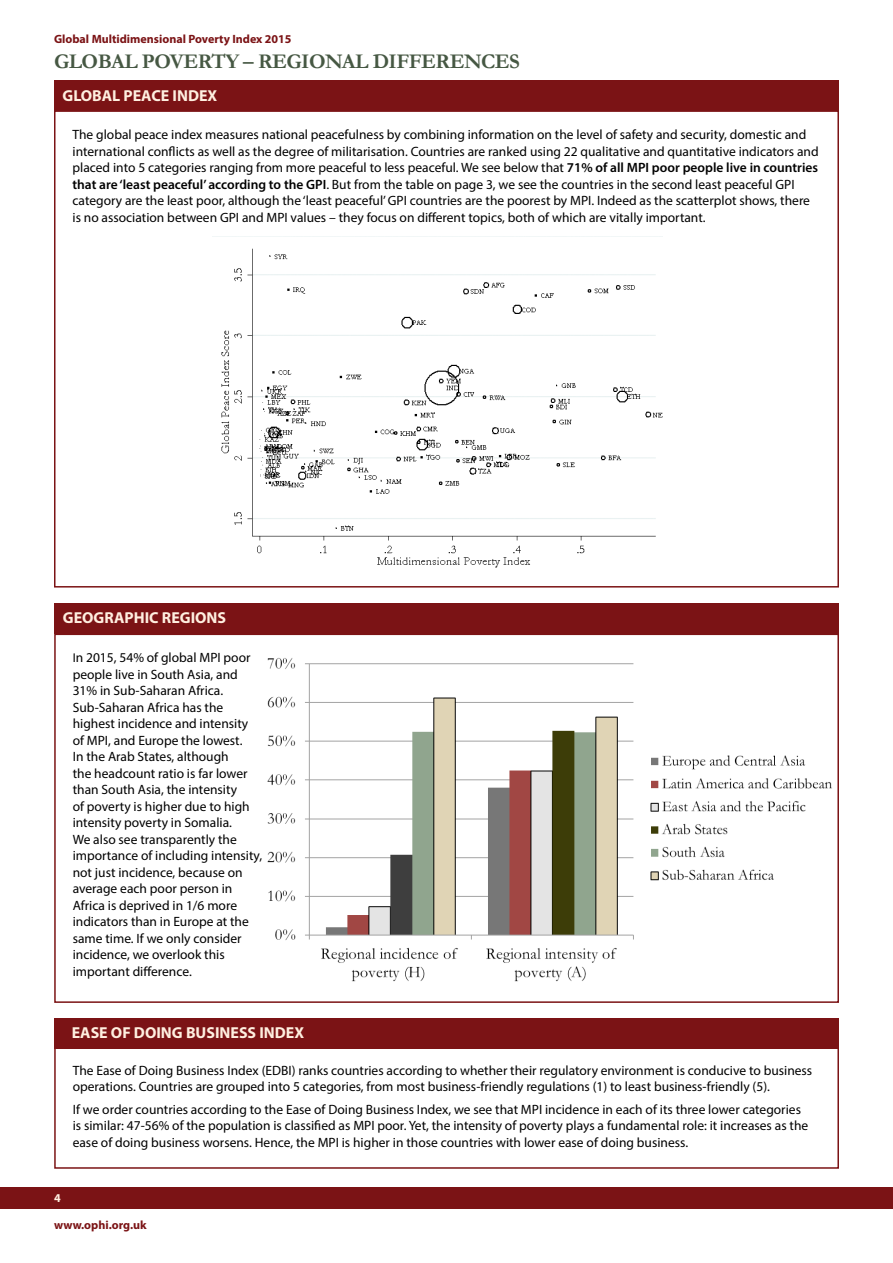
<style>
.page{position:relative;width:893px;height:1263px;background:#fff}
.page>*{position:absolute;margin:0;border:0;box-sizing:border-box;transform-origin:0 0}
.t1{font:700 21px "Garamond";letter-spacing:-.025em;color:#465843}
.t2{font:700 15.9px "Myriad Pro";color:#ffefe0}
.t3{font:13.5px/16.5px "Myriad Pro";color:#000}
.t4{font:700 12px "Myriad Pro";color:#7b1315}
.t5{font:700 12px "Myriad Pro";color:#ffefe0}
.s1{font-weight:600}
.s2{font-size:12.75px}
</style>
<div class="page">
<div style="left:0;top:1187px;width:893px;height:22px;background:#7b1315"></div>
<div style="left:54px;top:633px;width:785px;height:370px;border:2px solid #7b1315"></div>
<img style="left:267px;top:657px;width:565px;height:325px">
<div style="left:54px;top:80px;width:785px;height:31px;background:#7b1315"></div>
<img style="left:221px;top:248px;width:442px;height:320px">
<div style="left:54px;top:603px;width:785px;height:31px;background:#7b1315"></div>
<div style="left:54px;top:1046px;width:785px;height:123px;border:2px solid #7b1315"></div>
<div style="left:55px;top:1018px;width:784px;height:30px;background:#7b1315"></div>
<p class="t4" style="left:54px;top:31px;width:239px">Global Multidimensional Poverty Index 2015</p>
<h1 class="t1" style="left:54px;top:49px;width:467px">GLOBAL POVERTY – REGIONAL DIFFERENCES</h1>
<p class="t2" style="left:63px;top:85px;width:156px">GLOBAL PEACE INDEX</p>
<p class="t3" style="left:73px;top:126px;width:748px">The global peace index measures national peacefulness by combining information on the level of safety and security, domestic and international conflicts as well as the degree of militarisation. Countries are ranked using 22 qualitative and quantitative indicators and placed into 5 categories ranging from more peaceful to less peaceful. We see below that <span class="s1">71% of all MPI poor people live in countries that are ‘least peaceful’ according to the GPI</span>. But from the table on page 3, we see the countries in the second least peaceful GPI category are the least poor, although the ‘least peaceful’ GPI countries are the poorest by MPI. Indeed as the scatterplot shows, there is no association between GPI and MPI values – they focus on different topics, both of which are vitally important.</p>
<p class="t2" style="left:63px;top:608px;width:165px">GEOGRAPHIC REGIONS</p>
<p class="t3" style="left:73px;top:649px;width:191px"><span class="s2">I</span>n 2015, 54% of global MPI poor people live in South Asia, and<br>31% in Sub-Saharan Africa.<br>Sub-Saharan Africa has the highest incidence and intensity of MPI, and Europe the lowest.<br>In the Arab States, although<br>the headcount ratio is far lower than South Asia, the intensity<br>of poverty is higher due to high intensity poverty in Somalia.<br>We also see transparently the importance of including intensity, not just incidence, because on average each poor person in<br>Africa is deprived in 1/6 more indicators than in Europe at the same time. If we only consider incidence, we overlook this important difference.</p>
<p class="t2" style="left:72px;top:1023px;width:234px">EASE OF DOING BUSINESS INDEX</p>
<p class="t3" style="left:73px;top:1061px;width:741px">The Ease of Doing Business Index (EDBI) ranks countries according to whether their regulatory environment is conducive to business operations. Countries are grouped into 5 categories, from most business-friendly regulations (1) to least business-friendly (5).</p>
<p class="t3" style="left:73px;top:1101px;width:737px">If we order countries according to the Ease of Doing Business Index, we see that MPI incidence in each of its three lower categories is similar: 47-56% of the population is classified as MPI poor. Yet, the intensity of poverty plays a fundamental role: it increases as the ease of doing business worsens. Hence, the MPI is higher in those countries with lower ease of doing business.</p>
<p class="t5" style="left:54px;top:1190px;width:8px">4</p>
<p class="t4" style="left:54px;top:1217px;width:94px">www.ophi.org.uk</p>
</div>
